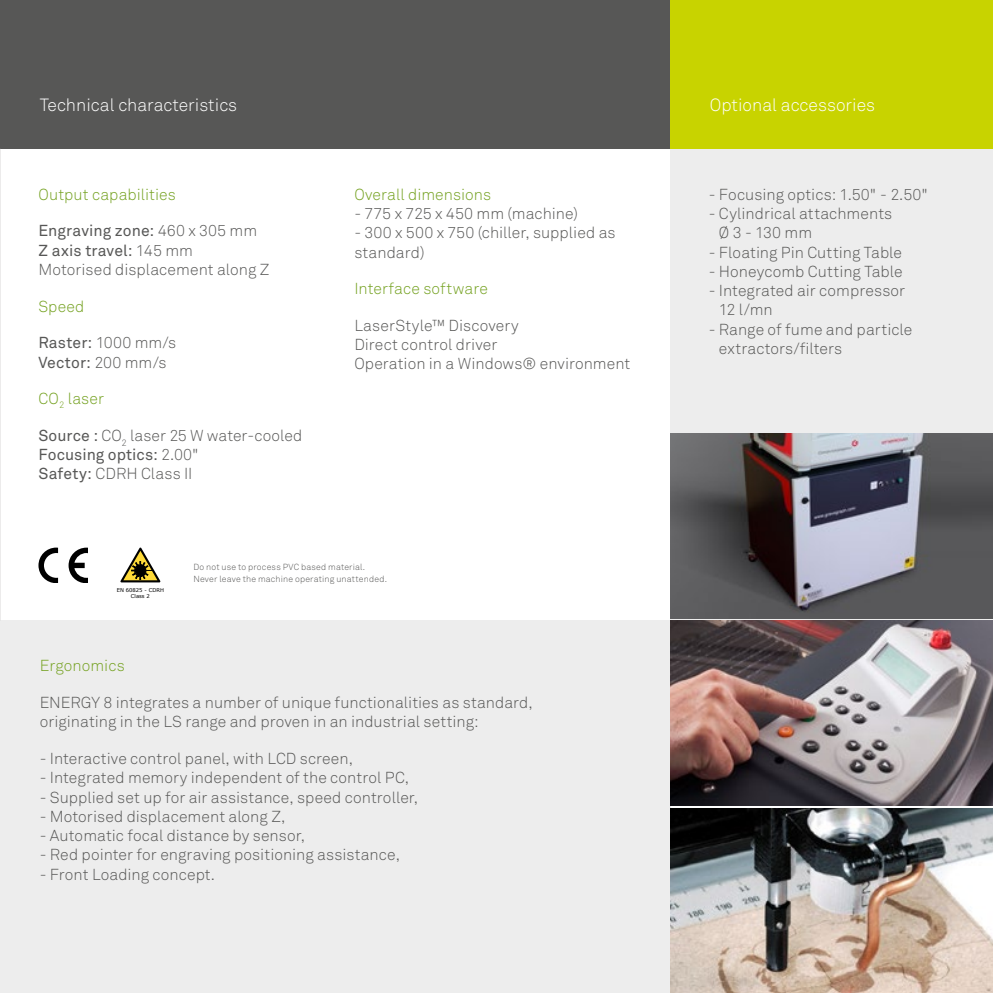
<style>
.page{position:relative;width:993px;height:993px;background:#fff}
.page>*{position:absolute;margin:0;border:0;box-sizing:border-box;transform-origin:0 0}
.t1{font:300 17.5px "Akkurat Std";color:#fff}
.t2{font:300 15.75px/19.2px "Akkurat Std";letter-spacing:.005em;color:#575756}
.t3{font:300 15.75px "Akkurat Std";letter-spacing:.005em;color:#74a120}
.t4{font:300 8.75px/12.2px "Akkurat Std";letter-spacing:.02em;color:#575756}
.t5{font:5.25px/6.3px "Verdana";color:#000;text-align:center}
.s1{font-weight:400}
</style>
<div class="page">
<div style="left:0;top:0;width:670px;height:149px;background:#575756"></div>
<div style="left:670px;top:0;width:322px;height:149px;background:#c8d300"></div>
<div style="left:670px;top:149px;width:322px;height:471px;background:#ededed"></div>
<div style="left:0;top:620px;width:670px;height:372px;background:#ededed"></div>
<img style="left:0;top:149px;width:1px;height:471px">
<img style="left:670px;top:807px;width:322px;height:185px">
<img style="left:670px;top:620px;width:322px;height:185px">
<img style="left:670px;top:433px;width:322px;height:185px">
<svg style="left:120px;top:547px;width:40px;height:35px"></svg>
<svg style="left:69px;top:547px;width:18px;height:35px"></svg>
<svg style="left:38px;top:547px;width:20px;height:35px"></svg>
<p class="t1" style="left:40px;top:94px;width:199px">Technical characteristics</p>
<p class="t1" style="left:709px;top:94px;width:167px">Optional accessories</p>
<p class="t3" style="left:38px;top:185px;width:139px">Output capabilities</p>
<p class="t2" style="left:38px;top:221px;width:232px"><span class="s1">Engraving zone:</span> 460 x 305 mm<br><span class="s1">Z axis travel:</span> 145 mm<br>Motorised displacement along Z</p>
<p class="t3" style="left:38px;top:296px;width:47px">Speed</p>
<p class="t2" style="left:38px;top:333px;width:139px"><span class="s1">Raster:</span> 1000 mm/s<br><span class="s1">Vector:</span> 200 mm/s</p>
<p class="t3" style="left:38px;top:389px;width:67px">CO<sub>2</sub> laser</p>
<p class="t2" style="left:38px;top:425px;width:265px"><span class="s1">Source :</span> CO<sub>2</sub> laser 25 W water-cooled<br><span class="s1">Focusing optics:</span> 2.00"<br><span class="s1">Safety:</span> CDRH Class II</p>
<p class="t3" style="left:354px;top:185px;width:138px">Overall dimensions</p>
<p class="t2" style="left:354px;top:204px;width:225px">- 775 x 725 x 450 mm (machine)</p>
<p class="t2" style="left:354px;top:223px;width:263px">- 300 x 500 x 750 (chiller, supplied as standard)</p>
<p class="t3" style="left:354px;top:279px;width:135px">Interface software</p>
<p class="t2" style="left:354px;top:315px;width:277px">LaserStyle™ Discovery<br>Direct control driver<br>Operation in a Windows® environment</p>
<p class="t5" style="left:117px;top:586px;width:49px">EN 60825 - CDRH<br>Class 2</p>
<p class="t4" style="left:193px;top:560px;width:195px">Do not use to process PVC based material.<br>Never leave the machine operating unattended.</p>
<p class="t3" style="left:40px;top:656px;width:87px">Ergonomics</p>
<p class="t2" style="left:40px;top:692px;width:494px">ENERGY 8 integrates a number of unique functionalities as standard, originating in the LS range and proven in an industrial setting:</p>
<p class="t2" style="left:40px;top:748px;width:315px">- Interactive control panel, with LCD screen,</p>
<p class="t2" style="left:40px;top:767px;width:371px">- Integrated memory independent of the control PC,</p>
<p class="t2" style="left:40px;top:787px;width:380px">- Supplied set up for air assistance, speed controller,</p>
<p class="t2" style="left:40px;top:806px;width:247px">- Motorised displacement along Z,</p>
<p class="t2" style="left:40px;top:825px;width:267px">- Automatic focal distance by sensor,</p>
<p class="t2" style="left:40px;top:844px;width:362px">- Red pointer for engraving positioning assistance,</p>
<p class="t2" style="left:40px;top:864px;width:177px">- Front Loading concept.</p>
<p class="t2" style="left:708px;top:184px;width:221px">- Focusing optics: 1.50" - 2.50"</p>
<p class="t2" style="left:718px;top:204px;width:175px;text-indent:-10px">- Cylindrical attachments<br>Ø 3 - 130 mm</p>
<p class="t2" style="left:708px;top:242px;width:195px">- Floating Pin Cutting Table</p>
<p class="t2" style="left:708px;top:261px;width:195px">- Honeycomb Cutting Table</p>
<p class="t2" style="left:718px;top:281px;width:188px;text-indent:-10px">- Integrated air compressor<br>12 l/mn</p>
<p class="t2" style="left:718px;top:319px;width:195px;text-indent:-10px">- Range of fume and particle extractors/filters</p>
</div>
